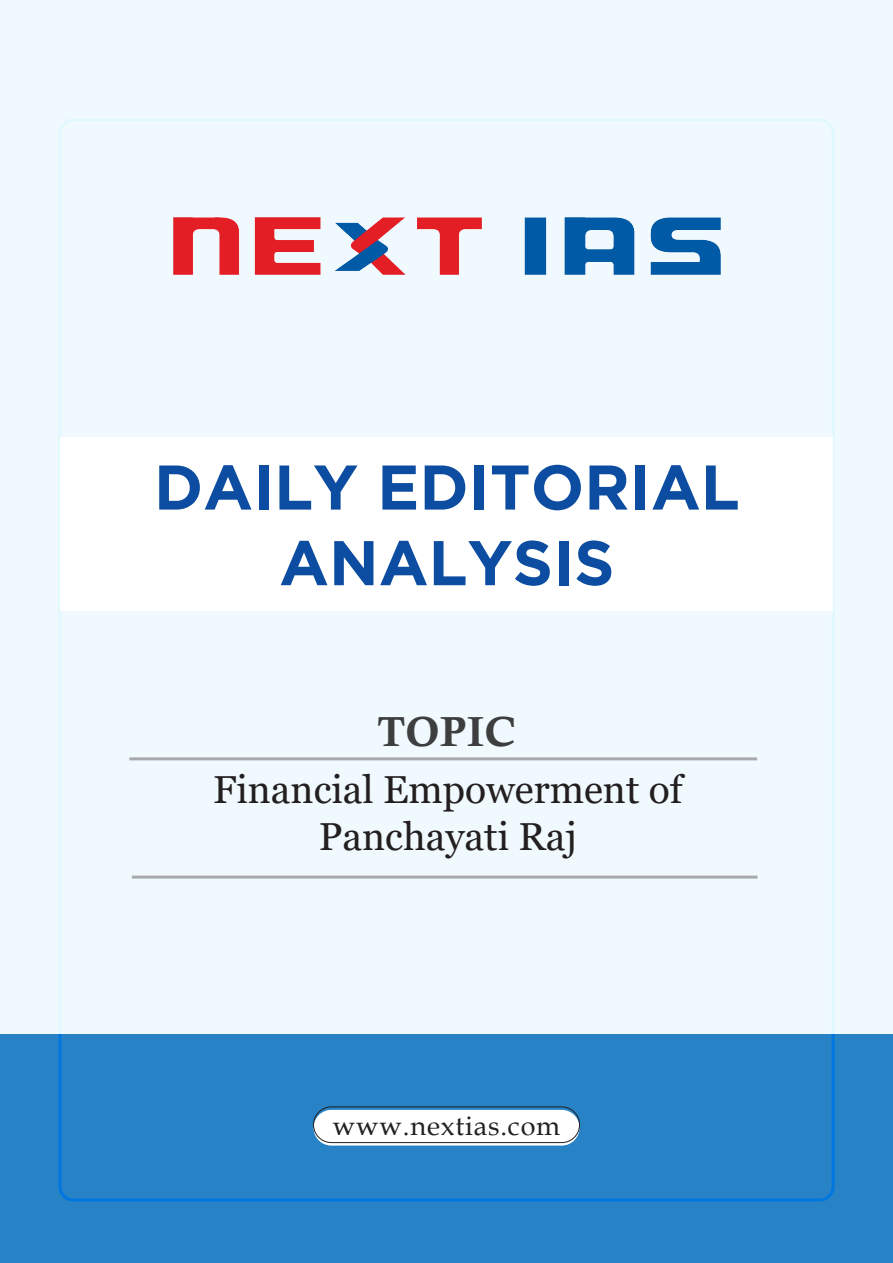
<style>
.page{position:relative;width:893px;height:1263px;background:#f0f9fd}
.page>*{position:absolute;margin:0;border:0;box-sizing:border-box;transform-origin:0 0}
.t1{font:700 63px/75.6px "Gotham";color:#0d4da1;text-align:center}
.t2{font:42px "Calis MT Bol";letter-spacing:.02em;color:#3e3e3f}
.t3{font:39px/46.8px "Georgia";color:#231f20;text-align:center}
.t4{font:27px "Book Antiqua";letter-spacing:.03em;color:#231f20}
</style>
<div class="page">
<img style="left:174px;top:217px;width:546px;height:57px">
<div style="left:0;top:1034px;width:893px;height:229px;background:#2783c5"></div>
<div style="left:60px;top:438px;width:773px;height:173px;background:#fff"></div>
<div style="left:313px;top:1110px;width:267px;height:35px;background:#fff;border-radius:18px"></div>
<div style="left:313px;top:1106px;width:267px;height:37px;border:1px solid #231f20;border-radius:18px"></div>
<hr style="left:132px;top:875px;width:625px;height:3px;background:#a8a9ad">
<hr style="left:129px;top:757px;width:628px;height:3px;background:#a8a9ad">
<p class="t1" style="left:154px;top:448px;width:587px">DAILY EDITORIAL<br>ANALYSIS</p>
<p class="t2" style="left:377px;top:708px;width:141px">TOPIC</p>
<p class="t3" style="left:213px;top:767px;width:471px">Financial Empowerment of<br>Panchayati Raj</p>
<p class="t4" style="left:333px;top:1106px;width:229px">www.nextias.com</p>
</div>
